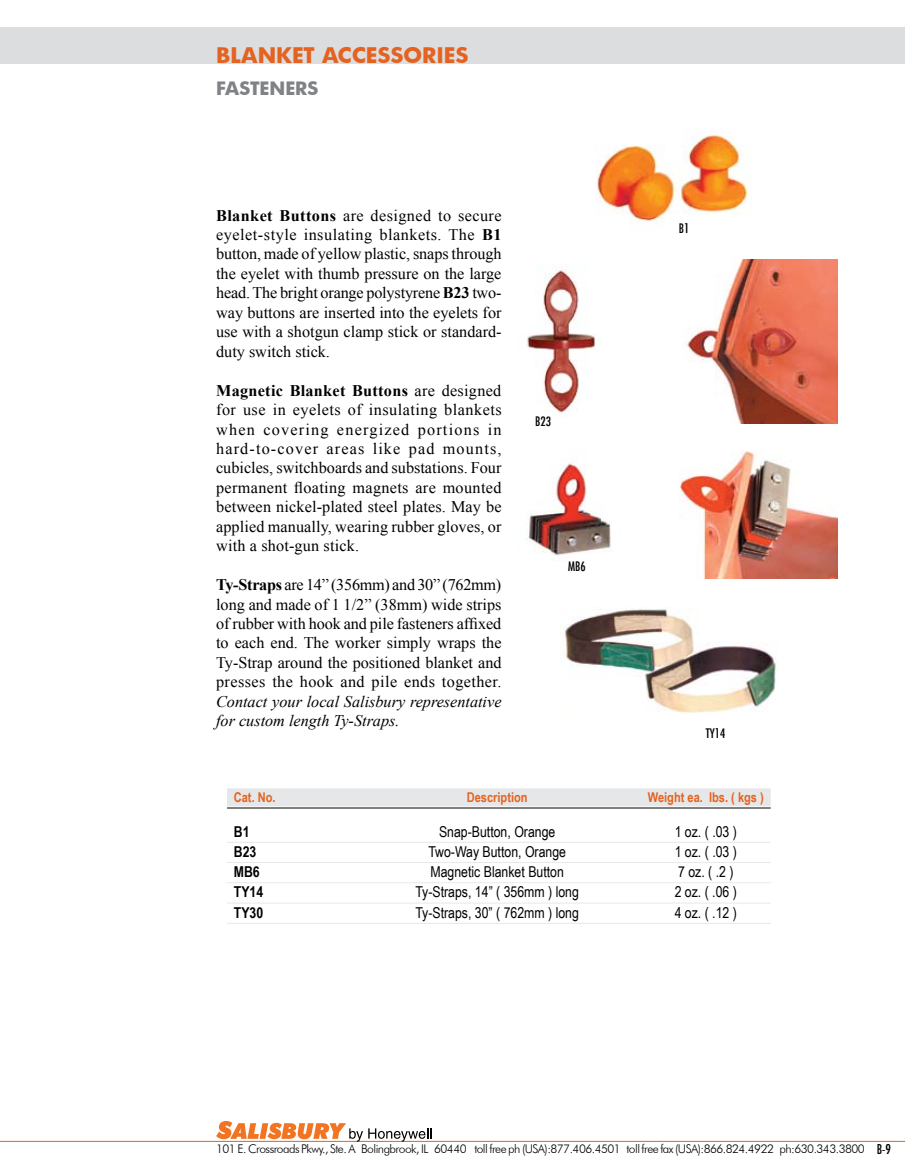
<style>
.page{position:relative;width:905px;height:1175px;background:#fff}
.page>*{position:absolute;margin:0;border:0;box-sizing:border-box;transform-origin:0 0}
.t1{font:700 21px "Futura";color:#e56220}
.t2{font:700 18px "Futura";color:#808285}
.t3{font:16.2px/19.5px "Times New Roman";letter-spacing:.005em;color:#000;text-align:justify}
.t4{font:italic 16.2px/19.5px "Times New Roman";color:#000}
.t5{font:15px "Arial Narrow";color:#000}
.t6{font:700 15px "Arial Narrow";color:#000}
.t7{font:700 13.5px "Arial Narrow";color:#e56220}
.t8{font:condensed 12.75px "Futura";color:#000}
.t9{font:300 12px "Futura BT";letter-spacing:-.045em;color:#000}
.s1{font-weight:700}
.s2{font-family:"Futura";font-weight:400;font-stretch:condensed;font-size:13.2px}
</style>
<div class="page">
<hr style="left:0;top:1141px;width:904px;height:1px;background:#e56220">
<svg style="left:216px;top:1121px;width:215px;height:20px"></svg>
<div style="left:0;top:27px;width:904px;height:36px;background:#dcddde"></div>
<img style="left:597px;top:134px;width:152px;height:89px">
<img style="left:525px;top:462px;width:87px;height:94px">
<img style="left:679px;top:450px;width:158px;height:128px">
<img style="left:682px;top:260px;width:155px;height:163px">
<div style="left:227px;top:788px;width:543px;height:18px;background:#e6e7e8"></div>
<hr style="left:227px;top:807px;width:543px;height:1px;background:#000">
<hr style="left:227px;top:842px;width:543px;height:1px;background:#e6e7e8">
<hr style="left:227px;top:862px;width:543px;height:1px;background:#e6e7e8">
<hr style="left:227px;top:882px;width:543px;height:1px;background:#e6e7e8">
<hr style="left:227px;top:902px;width:543px;height:1px;background:#e6e7e8">
<hr style="left:227px;top:923px;width:543px;height:1px;background:#e6e7e8">
<img style="left:560px;top:609px;width:217px;height:104px">
<img style="left:526px;top:270px;width:70px;height:144px">
<p class="t1" style="left:216px;top:41px;width:122px">BLANKET ACC</p>
<p class="t1" style="left:366px;top:41px;width:52px">ESSORI</p>
<p class="t1" style="left:444px;top:41px;width:26px">ES</p>
<p class="t2" style="left:216px;top:75px;width:104px">FASTENERS</p>
<p class="t3" style="left:216px;top:205px;width:287px"><span class="s1">Blanket Buttons</span> are designed to secure eyelet-style insulating blankets. The <span class="s1">B1 </span>button, made of yellow plastic, snaps through the eyelet with thumb pressure on the large head. The bright orange polystyrene <span class="s1">B23</span> two&shy;way buttons are inserted into the eyelets for use with a shotgun clamp stick or standard&shy;duty switch stick.</p>
<p class="t3" style="left:216px;top:380px;width:287px"><span class="s1">Magnetic Blanket Buttons</span> are designed for use in eyelets of insulating blankets when covering energized portions in hard-to-cover areas like pad mounts, cubicles, switchboards and substations. Four permanent floating magnets are mounted between nickel-plated steel plates. May be applied manually, wearing rubber gloves, or with a shot-gun stick.</p>
<p class="t3" style="left:216px;top:574px;width:287px"><span class="s1">Ty-Straps</span> are 14” (356mm) and 30” (762mm) long and made of 1 1/2” (38mm) wide strips of rubber with hook and pile fasteners affixed to each end. The worker simply wraps the Ty-Strap around the positioned blanket and presses the hook and pile ends together.</p>
<p class="t4" style="left:216px;top:691px;width:287px">Contact your local Salisbury representative for custom length Ty-Straps.</p>
<p class="t8" style="left:535px;top:413px;width:17px">B23</p>
<p class="t8" style="left:568px;top:558px;width:19px">MB6</p>
<p class="t8" style="left:678px;top:220px;width:12px">B1</p>
<p class="t8" style="left:705px;top:724px;width:21px">TY14</p>
<p class="t7" style="left:234px;top:787px;width:43px">Cat. No.</p>
<p class="t7" style="left:467px;top:787px;width:62px">Description</p>
<p class="t7" style="left:647px;top:787px;width:118px">Weight ea. lbs. ( kgs )</p>
<p class="t6" style="left:234px;top:820px;width:17px">B1</p>
<p class="t5" style="left:439px;top:820px;width:118px">Snap-Button, Orange</p>
<p class="t5" style="left:674px;top:820px;width:64px">1 oz. ( .03 )</p>
<p class="t6" style="left:234px;top:840px;width:24px">B23</p>
<p class="t5" style="left:428px;top:840px;width:139px">Two-Way Button, Orange</p>
<p class="t5" style="left:674px;top:840px;width:64px">1 oz. ( .03 )</p>
<p class="t6" style="left:234px;top:860px;width:27px">MB6</p>
<p class="t5" style="left:430px;top:860px;width:135px">Magnetic Blanket Button</p>
<p class="t5" style="left:678px;top:860px;width:57px">7 oz. ( .2 )</p>
<p class="t6" style="left:234px;top:880px;width:31px">TY14</p>
<p class="t5" style="left:415px;top:881px;width:165px">Ty-Straps, 14” ( 356mm ) long</p>
<p class="t5" style="left:674px;top:881px;width:64px">2 oz. ( .06 )</p>
<p class="t6" style="left:234px;top:901px;width:31px">TY30</p>
<p class="t5" style="left:415px;top:901px;width:165px">Ty-Straps, 30” ( 762mm ) long</p>
<p class="t5" style="left:674px;top:901px;width:64px">4 oz. ( .12 )</p>
<p class="t9" style="left:216px;top:1141px;width:676px">101 E. Crossroads Pkwy., Ste. A Bolingbrook, IL 60440 toll free ph (USA):877.406.4501 toll free fax (USA):866.824.4922 ph:630.343.3800 <span class="s2">B-9</span></p>
</div>
